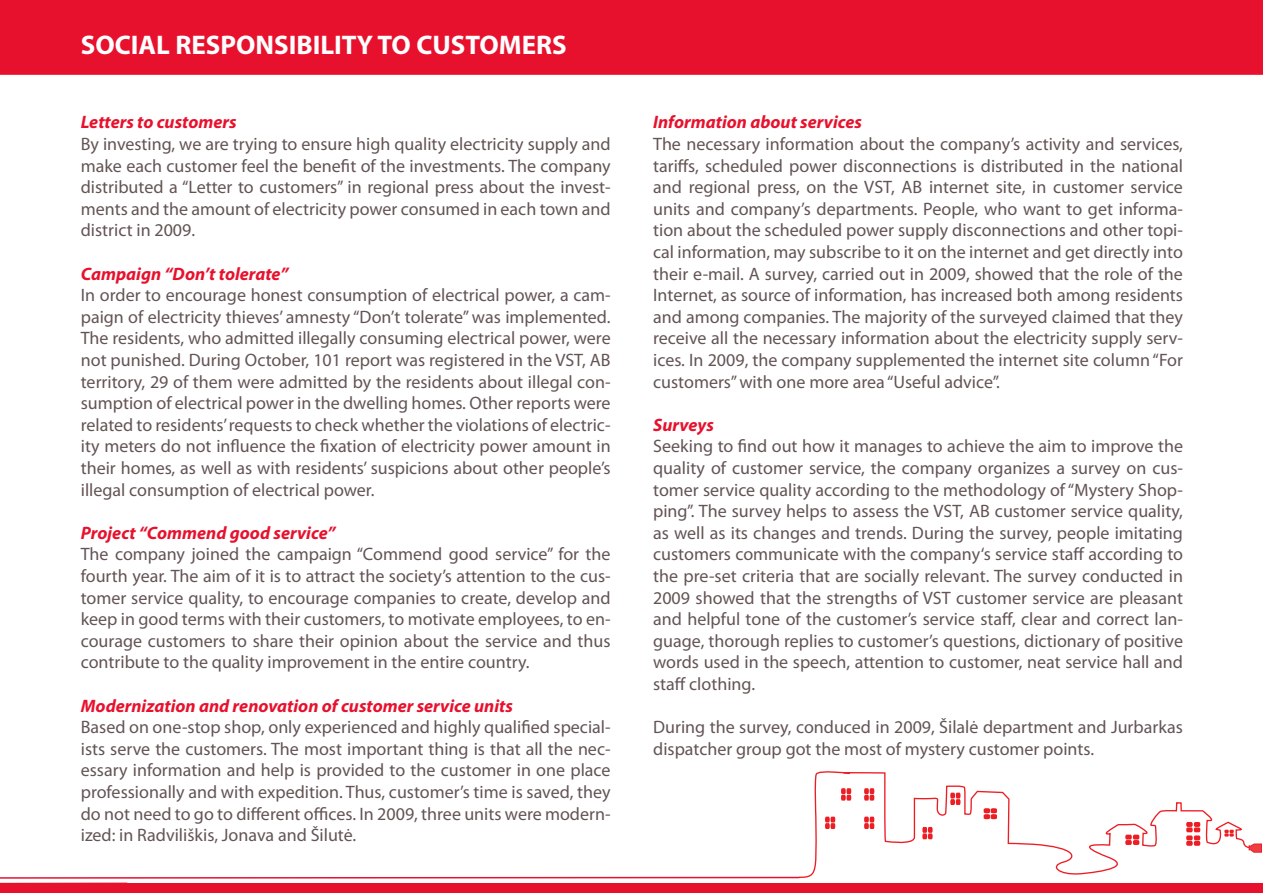
<style>
.page{position:relative;width:1263px;height:893px;background:#fff}
.page>*{position:absolute;margin:0;border:0;box-sizing:border-box;transform-origin:0 0}
.t1{font:700 27px "Myriad Pro";color:#fff}
.t2{font:18px/21.6px "Myriad Pro";color:#645454;text-align:justify}
.t3{font:italic 700 18px "Myriad Pro";color:#e8112d}
</style>
<div class="page">
<div style="left:0;top:883px;width:1263px;height:10px;background:#e8112d"></div>
<div style="left:0;top:0;width:1263px;height:75px;background:#e8112d"></div>
<svg style="left:799px;top:771px;width:449px;height:108px"></svg>
<svg style="left:1248px;top:843px;width:14px;height:10px"></svg>
<svg style="left:1125px;top:835px;width:14px;height:10px"></svg>
<svg style="left:1186px;top:822px;width:14px;height:24px"></svg>
<svg style="left:1224px;top:830px;width:10px;height:7px"></svg>
<svg style="left:984px;top:808px;width:13px;height:11px"></svg>
<svg style="left:950px;top:793px;width:10px;height:12px"></svg>
<svg style="left:922px;top:827px;width:10px;height:12px"></svg>
<svg style="left:864px;top:788px;width:10px;height:13px"></svg>
<svg style="left:841px;top:788px;width:10px;height:13px"></svg>
<svg style="left:864px;top:817px;width:10px;height:12px"></svg>
<svg style="left:825px;top:817px;width:10px;height:12px"></svg>
<hr style="left:0;top:877px;width:799px;height:2px;background:#e8112d">
<h1 class="t1" style="left:81px;top:27px;width:487px">SOCIAL RESPONSIBILITY TO CUSTOMERS</h1>
<p class="t3" style="left:81px;top:111px;width:157px">Letters to customers</p>
<p class="t2" style="left:81px;top:133px;width:531px">By investing, we are trying to ensure high quality electricity supply and make each customer feel the benefit of the investments. The company distributed a “Letter to customers” in regional press about the invest&shy;ments and the amount of electricity power consumed in each town and district in 2009.</p>
<p class="t3" style="left:81px;top:262px;width:209px">Campaign “Don’t tolerate”</p>
<p class="t2" style="left:81px;top:284px;width:531px">In order to encourage honest consumption of electrical power, a cam&shy;paign of electricity thieves’ amnesty “Don’t tolerate” was implemented.<br>The residents, who admitted illegally consuming electrical power, were not punished. During October, 101 report was registered in the VST, AB territory, 29 of them were admitted by the residents about illegal con&shy;sumption of electrical power in the dwelling homes. Other reports were related to residents’ requests to check whether the violations of electric&shy;ity meters do not influence the fixation of electricity power amount in their homes, as well as with residents’ suspicions about other people’s illegal consumption of electrical power.</p>
<p class="t3" style="left:81px;top:521px;width:256px">Project “Commend good service”</p>
<p class="t2" style="left:81px;top:543px;width:531px">The company joined the campaign “Commend good service” for the fourth year. The aim of it is to attract the society’s attention to the cus&shy;tomer service quality, to encourage companies to create, develop and keep in good terms with their customers, to motivate employees, to en&shy;courage customers to share their opinion about the service and thus contribute to the quality improvement in the entire country.</p>
<p class="t3" style="left:81px;top:694px;width:434px">Modernization and renovation of customer service units</p>
<p class="t2" style="left:81px;top:716px;width:531px">Based on one-stop shop, only experienced and highly qualified special&shy;ists serve the customers. The most important thing is that all the nec&shy;essary information and help is provided to the customer in one place professionally and with expedition. Thus, customer’s time is saved, they do not need to go to different offices. In 2009, three units were modern&shy;ized: in Radviliškis, Jonava and Šilutė.</p>
<p class="t3" style="left:653px;top:111px;width:210px">Information about services</p>
<p class="t2" style="left:653px;top:133px;width:531px">The necessary information about the company’s activity and services, tariffs, scheduled power disconnections is distributed in the national and regional press, on the VST, AB internet site, in customer service units and company’s departments. People, who want to get informa&shy;tion about the scheduled power supply disconnections and other topi&shy;cal information, may subscribe to it on the internet and get directly into their e-mail. A survey, carried out in 2009, showed that the role of the Internet, as source of information, has increased both among residents and among companies. The majority of the surveyed claimed that they receive all the necessary information about the electricity supply serv&shy;ices. In 2009, the company supplemented the internet site column “For customers” with one more area “Useful advice”.</p>
<p class="t3" style="left:653px;top:413px;width:62px">Surveys</p>
<p class="t2" style="left:653px;top:435px;width:531px">Seeking to find out how it manages to achieve the aim to improve the quality of customer service, the company organizes a survey on cus&shy;tomer service quality according to the methodology of “Mystery Shop&shy;ping”. The survey helps to assess the VST, AB customer service quality, as well as its changes and trends. During the survey, people imitating customers communicate with the company‘s service staff according to the pre-set criteria that are socially relevant. The survey conducted in 2009 showed that the strengths of VST customer service are pleasant and helpful tone of the customer’s service staff, clear and correct lan&shy;guage, thorough replies to customer’s questions, dictionary of positive words used in the speech, attention to customer, neat service hall and staff clothing.</p>
<p class="t2" style="left:653px;top:716px;width:531px">During the survey, conduced in 2009, Šilalė department and Jurbarkas dispatcher group got the most of mystery customer points.</p>
</div>
